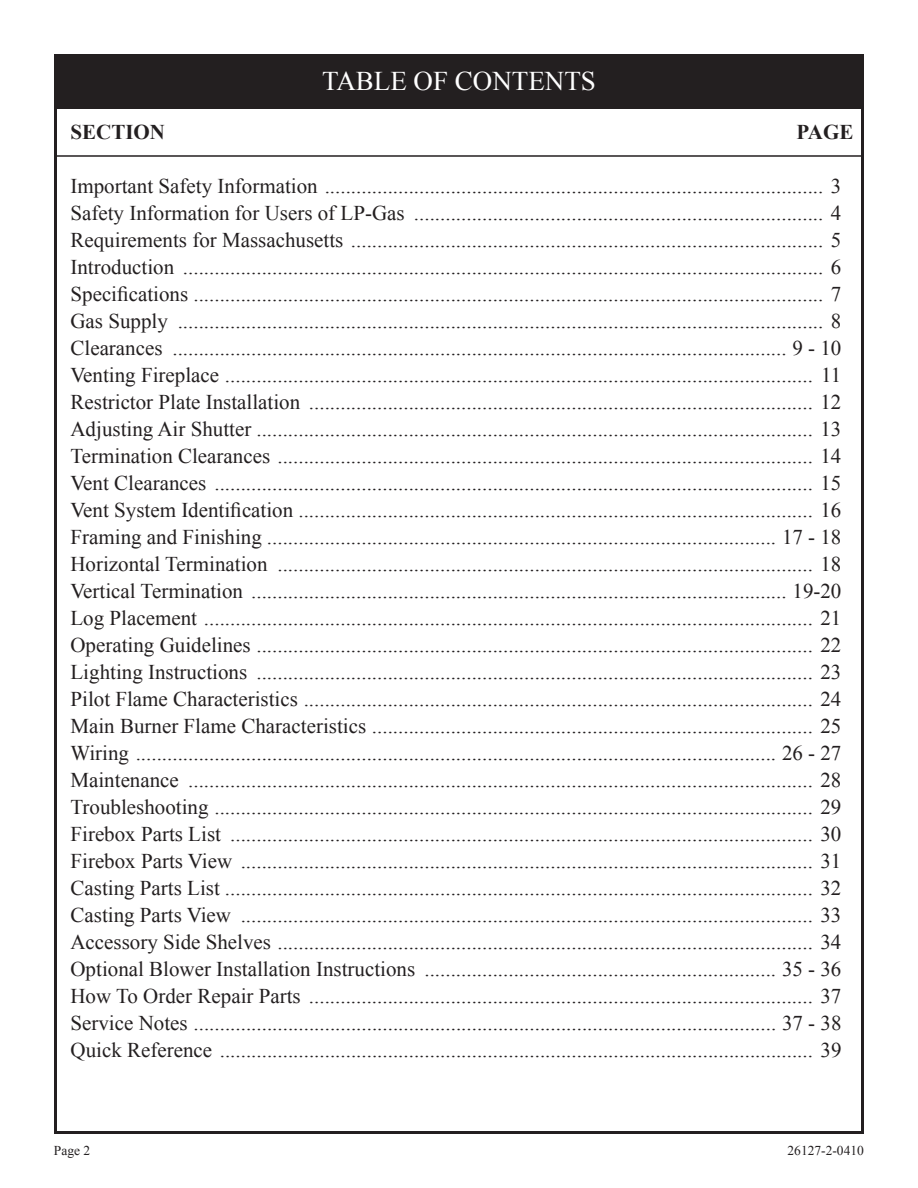
<style>
.page{position:relative;width:918px;height:1188px;background:#fff}
.page>*{position:absolute;margin:0;border:0;box-sizing:border-box;transform-origin:0 0}
.t1{font:27px "Times New Roman";color:#fff}
.t2{font:21px/27px "Times New Roman";color:#231f20;text-align:justify}
.t3{font:700 21px "Times New Roman";color:#231f20}
.t4{font:13.5px "Times New Roman";color:#231f20}
</style>
<div class="page">
<div style="left:54px;top:54px;width:810px;height:54px;background:#231f20"></div>
<hr style="left:54px;top:155px;width:810px;height:2px;background:#231f20">
<p class="t1" style="left:322px;top:63px;width:275px">TABLE OF CONTENTS</p>
<p class="t3" style="left:70px;top:117px;width:22px">SECTIONPA</p>
<p class="t3" style="left:823px;top:117px;width:27px">GE</p>
<p class="t2" style="left:70px;top:172px;width:773px">Important Safety Information ............................................................................................... 3<br>Safety Information for Users of LP-Gas .............................................................................. 4<br>Requirements for Massachusetts .......................................................................................... 5<br>Introduction .......................................................................................................................... 6<br>Specifications ........................................................................................................................ 7<br>Gas Supply ........................................................................................................................... 8<br>Clearances ..................................................................................................................... 9 - 10<br>Venting Fireplace ................................................................................................................ 11<br>Restrictor Plate Installation ................................................................................................ 12<br>Adjusting Air Shutter .......................................................................................................... 13<br>Termination Clearances ...................................................................................................... 14<br>Vent Clearances .................................................................................................................. 15<br>Vent System Identification .................................................................................................. 16<br>Framing and Finishing ................................................................................................. 17 - 18<br>Horizontal Termination ...................................................................................................... 18<br>Vertical Termination ...................................................................................................... 19-20<br>Log Placement .................................................................................................................... 21<br>Operating Guidelines .......................................................................................................... 22<br>Lighting Instructions .......................................................................................................... 23<br>Pilot Flame Characteristics ................................................................................................. 24<br>Main Burner Flame Characteristics .................................................................................... 25<br>Wiring .......................................................................................................................... 26 - 27<br>Maintenance ....................................................................................................................... 28<br>Troubleshooting .................................................................................................................. 29<br>Firebox Parts List ............................................................................................................... 30<br>Firebox Parts View ............................................................................................................. 31<br>Casting Parts List ................................................................................................................ 32<br>Casting Parts View ............................................................................................................. 33<br>Accessory Side Shelves ...................................................................................................... 34<br>Optional Blower Installation Instructions ................................................................... 35 - 36<br>How To Order Repair Parts ................................................................................................ 37<br>Service Notes ............................................................................................................... 37 - 38<br>Quick Reference ................................................................................................................. 39</p>
<p class="t4" style="left:54px;top:1142px;width:38px">Page 2</p>
<p class="t4" style="left:788px;top:1142px;width:78px">26127-2-0410</p>
</div>
